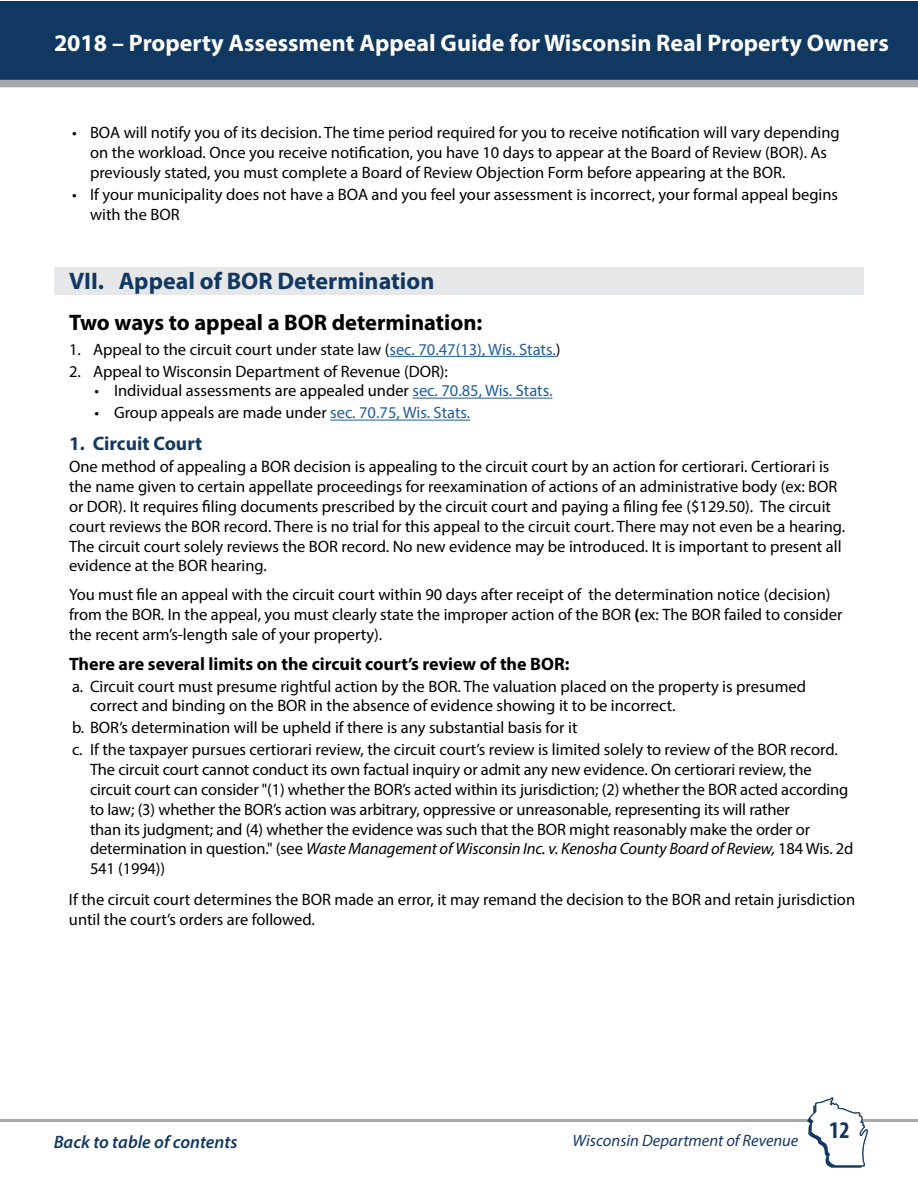
<style>
.page{position:relative;width:918px;height:1188px;background:#fff}
.page>*{position:absolute;margin:0;border:0;box-sizing:border-box;transform-origin:0 0}
.t1{font:700 24px "Myriad Pro";color:#fff}
.t2{font:700 24px "Myriad Pro";color:#113861}
.t3{font:700 condensed 24px "Myriad Pro";color:#113861}
.t4{font:700 22.5px "Myriad Pro";color:#000}
.t5{font:700 19.5px "Myriad Pro";color:#143961}
.t6{font:700 18px "Myriad Pro";color:#000}
.t7{font:italic 600 18px "Myriad Pro";color:#143961}
.t8{font:16.5px/19.8px "Myriad Pro";color:#000}
.t9{font:italic 16.5px "Myriad Pro";color:#143961}
.s1{color:#215e9e}
.s2{font-weight:700}
.s3{font-style:italic}
</style>
<div class="page">
<div style="left:1px;top:1px;width:917px;height:86px;background:#113861"></div>
<div style="left:0;top:80px;width:918px;height:7px;background:#a7a9ac"></div>
<hr style="left:0;top:1119px;width:918px;height:3px;background:#a7a9ac">
<svg style="left:807px;top:1097px;width:61px;height:71px"></svg>
<div style="left:54px;top:267px;width:809px;height:28px;background:#e6e7e8"></div>
<hr style="left:389px;top:356px;width:167px;height:1px;background:#215e9e">
<hr style="left:413px;top:398px;width:140px;height:1px;background:#215e9e">
<hr style="left:330px;top:420px;width:140px;height:1px;background:#215e9e">
<h1 class="t1" style="left:54px;top:28px;width:836px">2018 – Property Assessment Appeal Guide for Wisconsin Real Property Owners</h1>
<p class="t8" style="left:90px;top:123px;width:751px;text-indent:-18px">• BOA will notify you of its decision. The time period required for you to receive notification will vary depending on the workload. Once you receive notification, you have 10 days to appear at the Board of Review (BOR). As previously stated, you must complete a Board of Review Objection Form before appearing at the BOR.</p>
<p class="t8" style="left:90px;top:184px;width:750px;text-indent:-18px">• If your municipality does not have a BOA and you feel your assessment is incorrect, your formal appeal begins with the BOR</p>
<h1 class="t2" style="left:69px;top:265px;width:367px">VII. Appeal of BOR Determination</h1>
<h2 class="t4" style="left:69px;top:307px;width:415px">Two ways to appeal a BOR determination:</h2>
<p class="t8" style="left:69px;top:339px;width:493px">1. Appeal to the circuit court under state law (<span class="s1">sec. 70.47(13), Wis. Stats.</span>)</p>
<p class="t8" style="left:69px;top:361px;width:381px">2. Appeal to Wisconsin Department of Revenue (DOR):</p>
<p class="t8" style="left:95px;top:381px;width:460px">• Individual assessments are appealed under <span class="s1">sec. 70.85, Wis. Stats.</span></p>
<p class="t8" style="left:95px;top:403px;width:377px">• Group appeals are made under <span class="s1">sec. 70.75, Wis. Stats.</span></p>
<p class="t5" style="left:69px;top:431px;width:135px">1. Circuit Court</p>
<p class="t8" style="left:69px;top:457px;width:778px">One method of appealing a BOR decision is appealing to the circuit court by an action for certiorari. Certiorari is the name given to certain appellate proceedings for reexamination of actions of an administrative body (ex: BOR or DOR). It requires filing documents prescribed by the circuit court and paying a filing fee ($129.50). The circuit court reviews the BOR record. There is no trial for this appeal to the circuit court. There may not even be a hearing.<br>The circuit court solely reviews the BOR record. No new evidence may be introduced. It is important to present all evidence at the BOR hearing.</p>
<p class="t8" style="left:69px;top:584px;width:775px">You must file an appeal with the circuit court within 90 days after receipt of the determination notice (decision) from the BOR. In the appeal, you must clearly state the improper action of the BOR <span class="s2">(</span>ex: The BOR failed to consider the recent arm’s-length sale of your property).</p>
<p class="t6" style="left:69px;top:652px;width:502px">There are several limits on the circuit court’s review of the BOR:</p>
<p class="t8" style="left:90px;top:676px;width:718px;text-indent:-18px">a. Circuit court must presume rightful action by the BOR. The valuation placed on the property is presumed correct and binding on the BOR in the absence of evidence showing it to be incorrect.</p>
<p class="t8" style="left:72px;top:717px;width:767px;line-height:21.9px">b. BOR’s determination will be upheld if there is any substantial basis for it<br>c. If the taxpayer pursues certiorari review, the circuit court’s review is limited solely to review of the BOR record.</p>
<p class="t8" style="left:90px;top:760px;width:765px">The circuit court cannot conduct its own factual inquiry or admit any new evidence. On certiorari review, the circuit court can consider "(1) whether the BOR’s acted within its jurisdiction; (2) whether the BOR acted according to law; (3) whether the BOR’s action was arbitrary, oppressive or unreasonable, representing its will rather<br>than its judgment; and (4) whether the evidence was such that the BOR might reasonably make the order or determination in question." (see <span class="s3">Waste Management of Wisconsin Inc. v. Kenosha County Board of Review,</span> 184 Wis. 2d 541 (1994))</p>
<p class="t8" style="left:69px;top:889px;width:788px">If the circuit court determines the BOR made an error, it may remand the decision to the BOR and retain jurisdiction until the court’s orders are followed.</p>
<p class="t7" style="left:54px;top:1130px;width:185px">Back to table of contents</p>
<p class="t9" style="left:573px;top:1130px;width:227px">Wisconsin Department of Revenue</p>
<h1 class="t3" style="left:829px;top:1115px;width:22px">12</h1>
</div>
